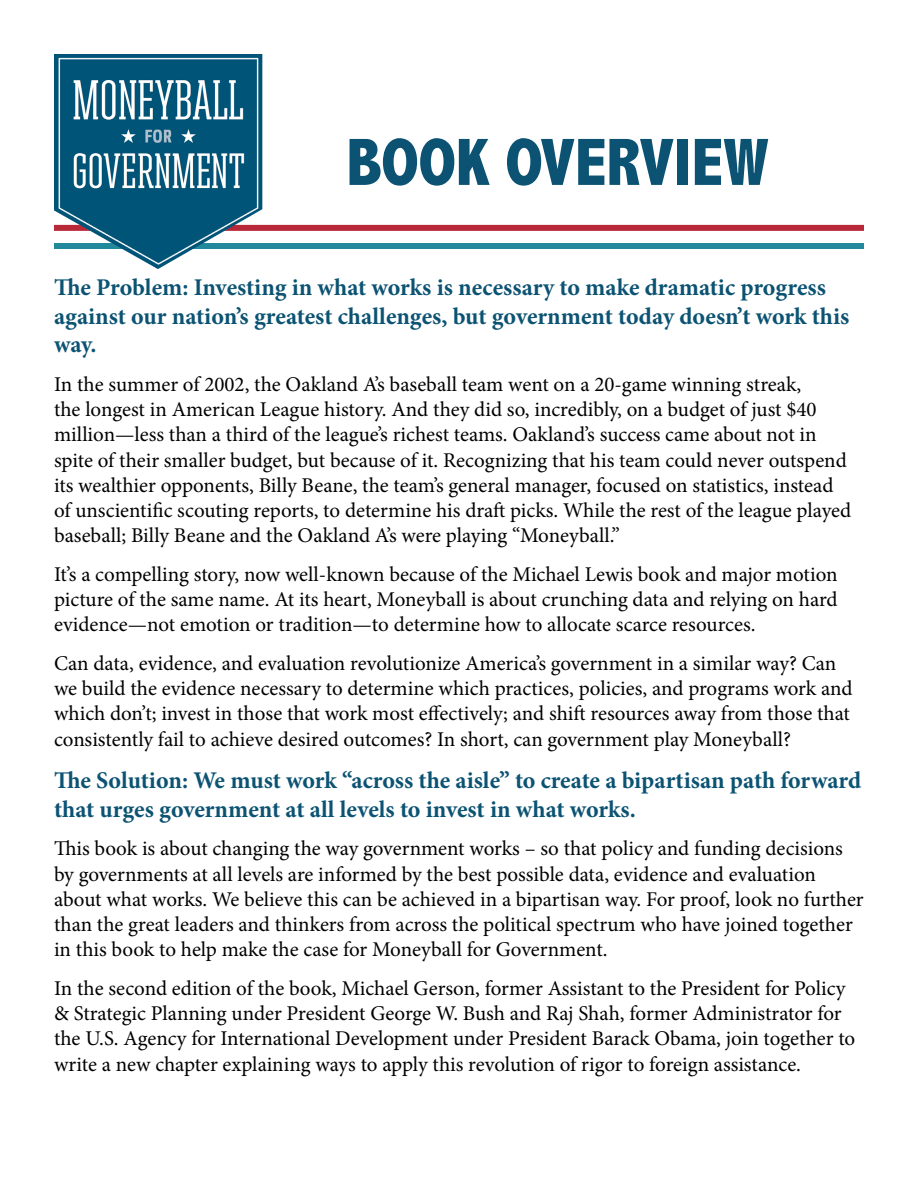
<style>
.page{position:relative;width:918px;height:1188px;background:#fff}
.page>*{position:absolute;margin:0;border:0;box-sizing:border-box;transform-origin:0 0}
.t1{font:800 condensed 67.5px "Abadi";color:#0c5373}
.t2{font:700 24px/28.8px "Minion Pro";color:#0c5373}
.t3{font:21px/25.2px "Minion Pro";color:#000}
</style>
<div class="page">
<div style="left:54px;top:225px;width:810px;height:6px;background:#b92839"></div>
<div style="left:54px;top:243px;width:810px;height:6px;background:#21899b"></div>
<img style="left:54px;top:54px;width:208px;height:215px">
<h1 class="t1" style="left:346px;top:123px;width:424px">BOOK OVERVIEW</h1>
<p class="t2" style="left:54px;top:272px;width:797px">The Problem: Investing in what works is necessary to make dramatic progress against our nation’s greatest challenges, but government today doesn’t work this way.</p>
<p class="t3" style="left:54px;top:372px;width:799px">In the summer of 2002, the Oakland A’s baseball team went on a 20-game winning streak,<br>the longest in American League history. And they did so, incredibly, on a budget of just $40 million—less than a third of the league’s richest teams. Oakland’s success came about not in spite of their smaller budget, but because of it. Recognizing that his team could never outspend its wealthier opponents, Billy Beane, the team’s general manager, focused on statistics, instead of unscientific scouting reports, to determine his draft picks. While the rest of the league played baseball; Billy Beane and the Oakland A’s were playing “Moneyball.”</p>
<p class="t3" style="left:54px;top:562px;width:785px;text-align:justify">It’s a compelling story, now well-known because of the Michael Lewis book and major motion picture of the same name. At its heart, Moneyball is about crunching data and relying on hard evidence—not emotion or tradition—to determine how to allocate scarce resources.</p>
<p class="t3" style="left:54px;top:651px;width:800px">Can data, evidence, and evaluation revolutionize America’s government in a similar way? Can we build the evidence necessary to determine which practices, policies, and programs work and which don’t; invest in those that work most effectively; and shift resources away from those that consistently fail to achieve desired outcomes? In short, can government play Moneyball?</p>
<p class="t2" style="left:54px;top:766px;width:809px">The Solution: We must work “across the aisle” to create a bipartisan path forward that urges government at all levels to invest in what works.</p>
<p class="t3" style="left:54px;top:836px;width:811px">This book is about changing the way government works – so that policy and funding decisions by governments at all levels are informed by the best possible data, evidence and evaluation about what works. We believe this can be achieved in a bipartisan way. For proof, look no further than the great leaders and thinkers from across the political spectrum who have joined together in this book to help make the case for Moneyball for Government.</p>
<p class="t3" style="left:54px;top:976px;width:803px">In the second edition of the book, Michael Gerson, former Assistant to the President for Policy &amp; Strategic Planning under President George W. Bush and Raj Shah, former Administrator for the U.S. Agency for International Development under President Barack Obama, join together to write a new chapter explaining ways to apply this revolution of rigor to foreign assistance.</p>
</div>
